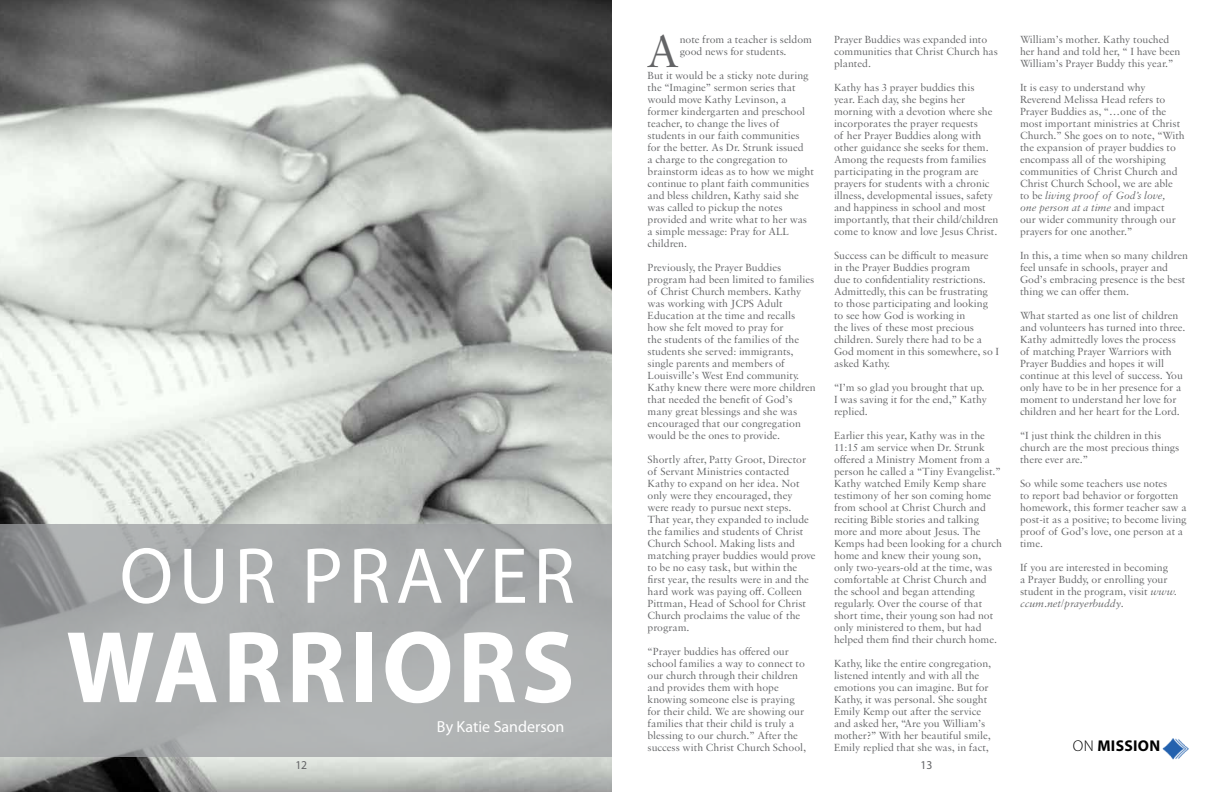
<style>
.page{position:relative;width:1224px;height:792px;background:#fff}
.page>*{position:absolute;margin:0;border:0;box-sizing:border-box;transform-origin:0 0}
.t1{font:700 103px "Myriad Pro";letter-spacing:.04em;color:#fff}
.t2{font:80px "Myriad Pro";letter-spacing:.07em;color:#fff}
.t3{font:47.9px "Sabon MT Pro";color:#636466}
.t4{font:16px "Myriad Pro";color:#fff}
.t5{font:700 15.6px "Myriad Pro";letter-spacing:.02em;color:#000}
.t6{font:12px "Myriad Pro";color:#636466}
.t7{font:11px/12px "Sabon MT Pro";color:#636466}
.s1{font-style:italic}
.s2{font-weight:300}
</style>
<div class="page">
<img style="left:1162px;top:738px;width:27px;height:22px">
<img style="left:0;top:0;width:612px;height:792px">
<svg style="left:0;top:525px;width:612px;height:232px;background:#a9acad"></svg>
<h2 class="t2" style="left:120px;top:527px;width:457px">OUR PRAYER</h2>
<h1 class="t1" style="left:66px;top:600px;width:510px">WARRIORS</h1>
<p class="t6" style="left:295px;top:758px;width:13px">12</p>
<h3 class="t4" style="left:437px;top:717px;width:129px">By Katie Sanderson</h3>
<h3 class="t3" style="left:646px;top:22px;width:35px">A</h3>
<p class="t7" style="left:680px;top:33px;width:134px">note from a teacher is seldom good news for students.</p>
<p class="t7" style="left:648px;top:69px;width:168px">But it would be a sticky note during the “Imagine” sermon series that would move Kathy Levinson, a former kindergarten and preschool teacher, to change the lives of students in our faith communities for the better. As Dr. Strunk issued<br>a charge to the congregation to brainstorm ideas as to how we might continue to plant faith communities and bless children, Kathy said she was called to pickup the notes provided and write what to her was a simple message: Pray for ALL children.</p>
<p class="t7" style="left:648px;top:261px;width:169px">Previously, the Prayer Buddies program had been limited to families of Christ Church members. Kathy was working with JCPS Adult<br>Education at the time and recalls how she felt moved to pray for<br>the students of the families of the students she served: immigrants, single parents and members of<br>Louisville’s West End community.<br>Kathy knew there were more children that needed the benefit of God’s many great blessings and she was encouraged that our congregation would be the ones to provide.</p>
<p class="t7" style="left:648px;top:453px;width:170px">Shortly after, Patty Groot, Director of Servant Ministries contacted<br>Kathy to expand on her idea. Not only were they encouraged, they were ready to pursue next steps.<br>That year, they expanded to include the families and students of Christ<br>Church School. Making lists and matching prayer buddies would prove to be no easy task, but within the first year, the results were in and the hard work was paying off. Colleen<br>Pittman, Head of School for Christ<br>Church proclaims the value of the program.</p>
<p class="t7" style="left:648px;top:645px;width:160px">“Prayer buddies has offered our school families a way to connect to our church through their children and provides them with hope knowing someone else is praying for their child. We are showing our families that their child is truly a blessing to our church.” After the success with Christ Church School,</p>
<p class="t7" style="left:834px;top:33px;width:165px">Prayer Buddies was expanded into communities that Christ Church has planted.</p>
<p class="t7" style="left:834px;top:81px;width:166px">Kathy has 3 prayer buddies this<br>year. Each day, she begins her morning with a devotion where she incorporates the prayer requests<br>of her Prayer Buddies along with other guidance she seeks for them.<br>Among the requests from families participating in the program are prayers for students with a chronic illness, developmental issues, safety and happiness in school and most importantly, that their child/children come to know and love Jesus Christ.</p>
<p class="t7" style="left:834px;top:249px;width:167px">Success can be difficult to measure in the Prayer Buddies program<br>due to confidentiality restrictions.<br>Admittedly, this can be frustrating to those participating and looking to see how God is working in<br>the lives of these most precious children. Surely there had to be a<br>God moment in this somewhere, so I asked Kathy.</p>
<p class="t7" style="left:834px;top:381px;width:155px">“I’m so glad you brought that up.<br>I was saving it for the end,” Kathy replied.</p>
<p class="t7" style="left:834px;top:429px;width:169px">Earlier this year, Kathy was in the<br>11:15 am service when Dr. Strunk offered a Ministry Moment from a person he called a “Tiny Evangelist.”<br>Kathy watched Emily Kemp share testimony of her son coming home from school at Christ Church and reciting Bible stories and talking more and more about Jesus. The<br>Kemps had been looking for a church home and knew their young son, only two-years-old at the time, was comfortable at Christ Church and the school and began attending regularly. Over the course of that short time, their young son had not only ministered to them, but had helped them find their church home.</p>
<p class="t7" style="left:834px;top:657px;width:159px">Kathy, like the entire congregation, listened intently and with all the emotions you can imagine. But for Kathy, it was personal. She sought Emily Kemp out after the service and asked her, “Are you William’s mother?” With her beautiful smile, Emily replied that she was, in fact,</p>
<p class="t6" style="left:921px;top:758px;width:13px">13</p>
<p class="t7" style="left:1020px;top:33px;width:162px">William’s mother. Kathy touched her hand and told her, “ I have been<br>William’s Prayer Buddy this year.”</p>
<p class="t7" style="left:1020px;top:81px;width:166px">It is easy to understand why<br>Reverend Melissa Head refers to<br>Prayer Buddies as, “…one of the most important ministries at Christ<br>Church.” She goes on to note, “With the expansion of prayer buddies to encompass all of the worshiping communities of Christ Church and<br>Christ Church School, we are able to be <span class="s1">living proof of God’s love,<br>one person at a time</span> and impact<br>our wider community through our prayers for one another.”</p>
<p class="t7" style="left:1020px;top:249px;width:170px">In this, a time when so many children feel unsafe in schools, prayer and<br>God’s embracing presence is the best thing we can offer them.</p>
<p class="t7" style="left:1020px;top:309px;width:167px">What started as one list of children and volunteers has turned into three.<br>Kathy admittedly loves the process of matching Prayer Warriors with Prayer Buddies and hopes it will continue at this level of success. You only have to be in her presence for a moment to understand her love for children and her heart for the Lord.</p>
<p class="t7" style="left:1020px;top:429px;width:161px">“I just think the children in this church are the most precious things there ever are.”</p>
<p class="t7" style="left:1020px;top:477px;width:168px">So while some teachers use notes<br>to report bad behavior or forgotten homework, this former teacher saw a post-it as a positive; to become living proof of God’s love, one person at a time.</p>
<p class="t7" style="left:1020px;top:561px;width:158px">If you are interested in becoming<br>a Prayer Buddy, or enrolling your student in the program, visit <span class="s1">www. ccum.net/prayerbuddy</span>.</p>
<h3 class="t5" style="left:1073px;top:735px;width:89px"><span class="s2">On</span> MISSION</h3>
</div>
